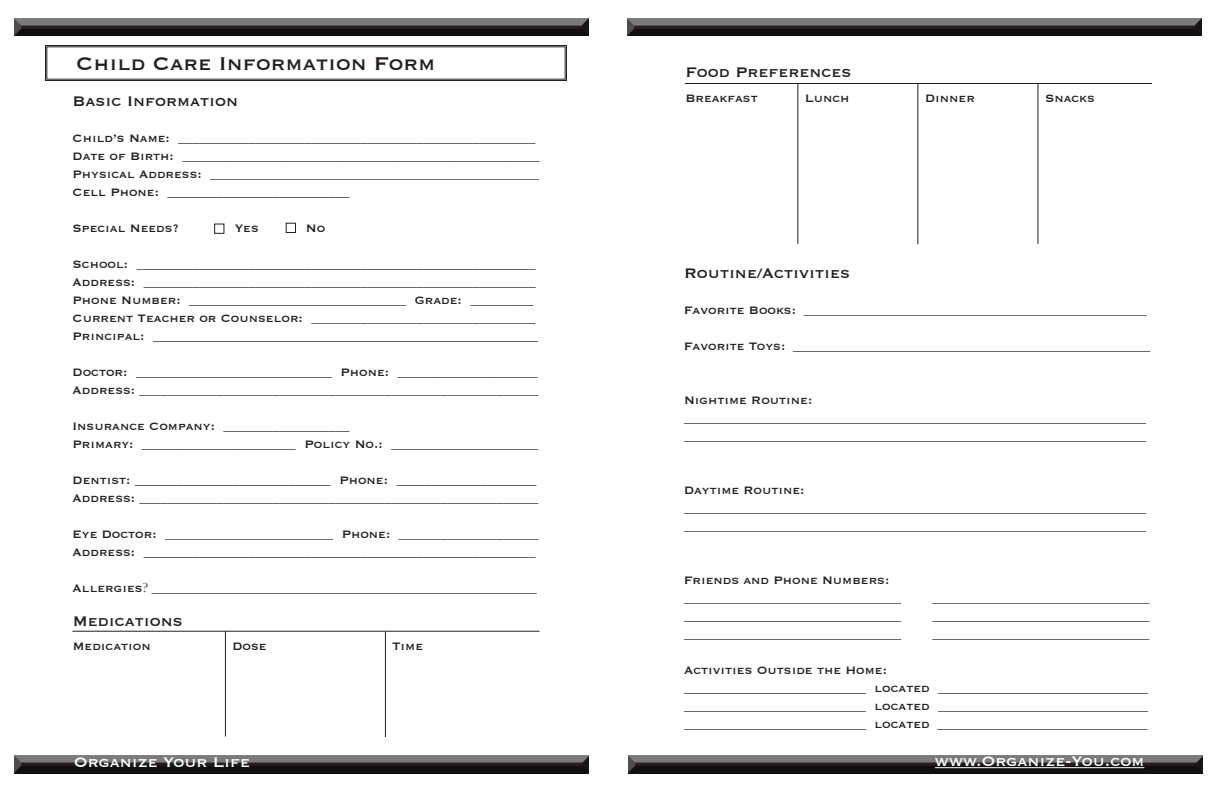
<style>
.page{position:relative;width:1224px;height:792px;background:#fff}
.page>*{position:absolute;margin:0;border:0;box-sizing:border-box;transform-origin:0 0}
.Paragraph_Style_1{font:24px "Copperplate";color:#231f20}
.Paragraph_Style_1-2{font:18px "Copperplate";color:#231f20}
.t1{font:18px "Copperplate";color:#fff}
.Paragraph_Style_1-3{font:14px "Copperplate";color:#231f20}
.Paragraph_Style_1-4{font:14px/18px "Baskerville";color:#231f20}
.s1{font-family:"Copperplate"}
.s2{font-family:"Baskerville"}
</style>
<div class="page">
<div style="left:13px;top:17px;width:577px;height:20px;background:#231f20;opacity:.75"></div>
<div style="left:14px;top:754px;width:577px;height:20px;background:#231f20;opacity:.75"></div>
<div style="left:626px;top:17px;width:577px;height:20px;background:#231f20;opacity:.75"></div>
<div style="left:628px;top:754px;width:577px;height:20px;background:#231f20;opacity:.75"></div>
<hr style="left:935px;top:767px;width:209px;height:1px;background:#fff">
<svg style="left:45px;top:45px;width:522px;height:36px"></svg>
<div style="left:286px;top:223px;width:10px;height:10px;border:1px solid #231f20"></div>
<div style="left:214px;top:224px;width:10px;height:10px;border:1px solid #231f20"></div>
<hr style="left:685px;top:83px;width:467px;height:1px;background:#231f20">
<hr style="left:797px;top:83px;width:1px;height:161px;background:#231f20">
<hr style="left:917px;top:84px;width:1px;height:160px;background:#231f20">
<hr style="left:1037px;top:84px;width:1px;height:160px;background:#231f20">
<hr style="left:72px;top:631px;width:468px;height:1px;background:#231f20">
<hr style="left:225px;top:631px;width:1px;height:105px;background:#231f20">
<hr style="left:385px;top:632px;width:1px;height:105px;background:#231f20">
<p class="Paragraph_Style_1" style="left:76px;top:48px;width:361px">Child Care Information Form</p>
<p class="Paragraph_Style_1-2" style="left:73px;top:90px;width:167px">Basic Information</p>
<p class="Paragraph_Style_1-3" style="left:73px;top:130px;width:464px">Child’s Name: ___________________________________________________</p>
<p class="Paragraph_Style_1-3" style="left:73px;top:148px;width:468px">Date of Birth: ___________________________________________________</p>
<p class="Paragraph_Style_1-3" style="left:73px;top:166px;width:468px">Physical Address: _______________________________________________</p>
<p class="Paragraph_Style_1-3" style="left:73px;top:184px;width:278px">Cell Phone: __________________________</p>
<p class="Paragraph_Style_1-3" style="left:73px;top:220px;width:108px">Special Needs?</p>
<p class="Paragraph_Style_1-3" style="left:235px;top:220px;width:26px">Yes</p>
<p class="Paragraph_Style_1-3" style="left:306px;top:220px;width:21px">No</p>
<p class="Paragraph_Style_1-3" style="left:73px;top:256px;width:465px">School: _________________________________________________________</p>
<p class="Paragraph_Style_1-3" style="left:73px;top:274px;width:465px">Address: ________________________________________________________</p>
<p class="Paragraph_Style_1-3" style="left:73px;top:292px;width:462px">Phone Number: _______________________________ Grade: _________</p>
<p class="Paragraph_Style_1-3" style="left:73px;top:310px;width:464px">Current Teacher or Counselor: ________________________________</p>
<p class="Paragraph_Style_1-3" style="left:73px;top:328px;width:467px">Principal: _______________________________________________________</p>
<p class="Paragraph_Style_1-3" style="left:73px;top:364px;width:467px">Doctor: ____________________________ Phone: ____________________</p>
<p class="Paragraph_Style_1-3" style="left:73px;top:382px;width:467px">Address: _________________________________________________________</p>
<p class="Paragraph_Style_1-3" style="left:73px;top:418px;width:278px">Insurance Company: __________________</p>
<p class="Paragraph_Style_1-3" style="left:73px;top:436px;width:467px">Primary: ______________________ Policy No.: _____________________</p>
<p class="Paragraph_Style_1-3" style="left:73px;top:472px;width:465px">Dentist: ____________________________ Phone: ____________________</p>
<p class="Paragraph_Style_1-3" style="left:73px;top:490px;width:467px">Address: _________________________________________________________</p>
<p class="Paragraph_Style_1-3" style="left:73px;top:526px;width:468px">Eye Doctor: ________________________ Phone: ____________________</p>
<p class="Paragraph_Style_1-3" style="left:73px;top:544px;width:465px">Address: ________________________________________________________</p>
<p class="Paragraph_Style_1-4" style="left:73px;top:579px;width:466px"><span class="s1">Allergies</span>? _______________________________________________________</p>
<p class="Paragraph_Style_1-2" style="left:73px;top:609px;width:112px">Medications</p>
<p class="Paragraph_Style_1-3" style="left:73px;top:637px;width:79px">Medication</p>
<p class="Paragraph_Style_1-3" style="left:232px;top:637px;width:36px">Dose</p>
<p class="Paragraph_Style_1-3" style="left:392px;top:637px;width:33px">Time</p>
<p class="Paragraph_Style_1-2" style="left:686px;top:60px;width:167px">Food Preferences</p>
<p class="Paragraph_Style_1-3" style="left:685px;top:90px;width:74px">Breakfast</p>
<p class="Paragraph_Style_1-3" style="left:805px;top:90px;width:46px">Lunch</p>
<p class="Paragraph_Style_1-3" style="left:925px;top:90px;width:51px">Dinner</p>
<p class="Paragraph_Style_1-3" style="left:1045px;top:90px;width:51px">Snacks</p>
<p class="Paragraph_Style_1-2" style="left:684px;top:262px;width:168px">Routine/Activities</p>
<p class="Paragraph_Style_1-4" style="left:684px;top:301px;width:464px"><span class="s1">Favorite Books:</span> _________________________________________________</p>
<p class="Paragraph_Style_1-4" style="left:684px;top:337px;width:468px"><span class="s1">Favorite Toys:</span> ___________________________________________________</p>
<p class="Paragraph_Style_1-3" style="left:684px;top:391px;width:130px">Nightime Routine:</p>
<p class="Paragraph_Style_1-4" style="left:684px;top:409px;width:463px">__________________________________________________________________ __________________________________________________________________</p>
<p class="Paragraph_Style_1-3" style="left:684px;top:481px;width:122px">Daytime Routine:</p>
<p class="Paragraph_Style_1-4" style="left:684px;top:499px;width:463px">__________________________________________________________________ __________________________________________________________________</p>
<p class="Paragraph_Style_1-3" style="left:684px;top:571px;width:207px">Friends and Phone Numbers:</p>
<p class="Paragraph_Style_1-4" style="left:684px;top:589px;width:218px">_______________________________</p>
<p class="Paragraph_Style_1-4" style="left:932px;top:589px;width:218px">_______________________________</p>
<p class="Paragraph_Style_1-4" style="left:684px;top:607px;width:218px">_______________________________</p>
<p class="Paragraph_Style_1-4" style="left:932px;top:607px;width:218px">_______________________________</p>
<p class="Paragraph_Style_1-4" style="left:684px;top:625px;width:218px">_______________________________</p>
<p class="Paragraph_Style_1-4" style="left:932px;top:625px;width:218px">_______________________________</p>
<p class="Paragraph_Style_1-3" style="left:684px;top:661px;width:205px">Activities Outside the Home:</p>
<p class="Paragraph_Style_1-3" style="left:684px;top:679px;width:466px"><span class="s2">________________</span>__________ located ______________________________</p>
<p class="Paragraph_Style_1-3" style="left:684px;top:697px;width:466px">__________________________ located ______________________________</p>
<p class="Paragraph_Style_1-3" style="left:684px;top:715px;width:465px">__________________________ located <span class="s2">______________________________</span></p>
<p class="t1" style="left:74px;top:751px;width:178px">Organize Your Life</p>
<p class="t1" style="left:935px;top:749px;width:211px">www.Organize-You.com</p>
</div>
